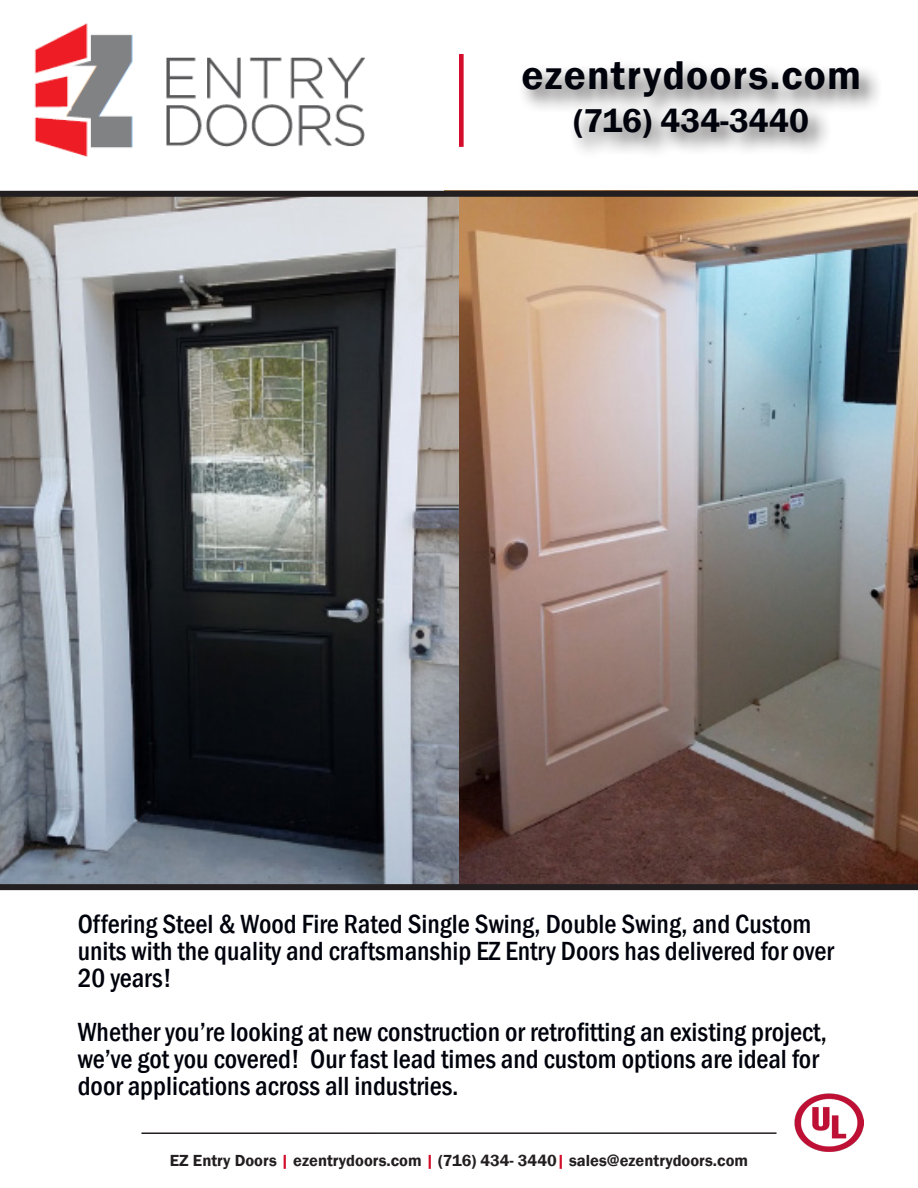
<style>
.page{position:relative;width:918px;height:1188px;background:#fff}
.page>*{position:absolute;margin:0;border:0;box-sizing:border-box;transform-origin:0 0}
.t1{font:600 41.25px "Franklin Gothic";letter-spacing:.03em;color:#01030c}
.t2{font:600 33.9px "Franklin Gothic";color:#01030c}
.t3{font:500 condensed 27px/27px "Franklin Gothic";color:#01030c}
.t4{font:600 16.5px "Franklin Gothic";color:#231f20}
.s1{color:#d30d2b}
</style>
<div class="page">
<img style="left:459px;top:197px;width:459px;height:687px">
<img style="left:0;top:197px;width:459px;height:687px">
<hr style="left:141px;top:1132px;width:636px;height:2px;background:#231f20">
<img style="left:34px;top:23px;width:331px;height:134px">
<div style="left:518px;top:57px;width:365px;height:104px;background:#231f20;opacity:.75"></div>
<div style="left:459px;top:54px;width:5px;height:93px;background:#d30d2b"></div>
<div style="left:0;top:191px;width:918px;height:6px;background:#231f20"></div>
<div style="left:0;top:884px;width:918px;height:6px;background:#231f20"></div>
<img style="left:795px;top:1093px;width:69px;height:58px">
<p class="t1" style="left:521px;top:50px;width:341px">ezentrydoors.com</p>
<p class="t2" style="left:574px;top:100px;width:237px">(716) 434-3440</p>
<p class="t3" style="left:78px;top:910px;width:758px">Offering Steel &amp; Wood Fire Rated Single Swing, Double Swing, and Custom units with the quality and craftsmanship EZ Entry Doors has delivered for over<br>20 years!</p>
<p class="t3" style="left:78px;top:1018px;width:751px">Whether you’re looking at new construction or retrofitting an existing project, we’ve got you covered! Our fast lead times and custom options are ideal for door applications across all industries.</p>
<p class="t4" style="left:170px;top:1150px;width:580px">EZ Entry Doors <span class="s1">|</span> ezentrydoors.com <span class="s1">|</span> (716) 434- 3440<span class="s1">|</span> sales@ezentrydoors.com</p>
</div>
